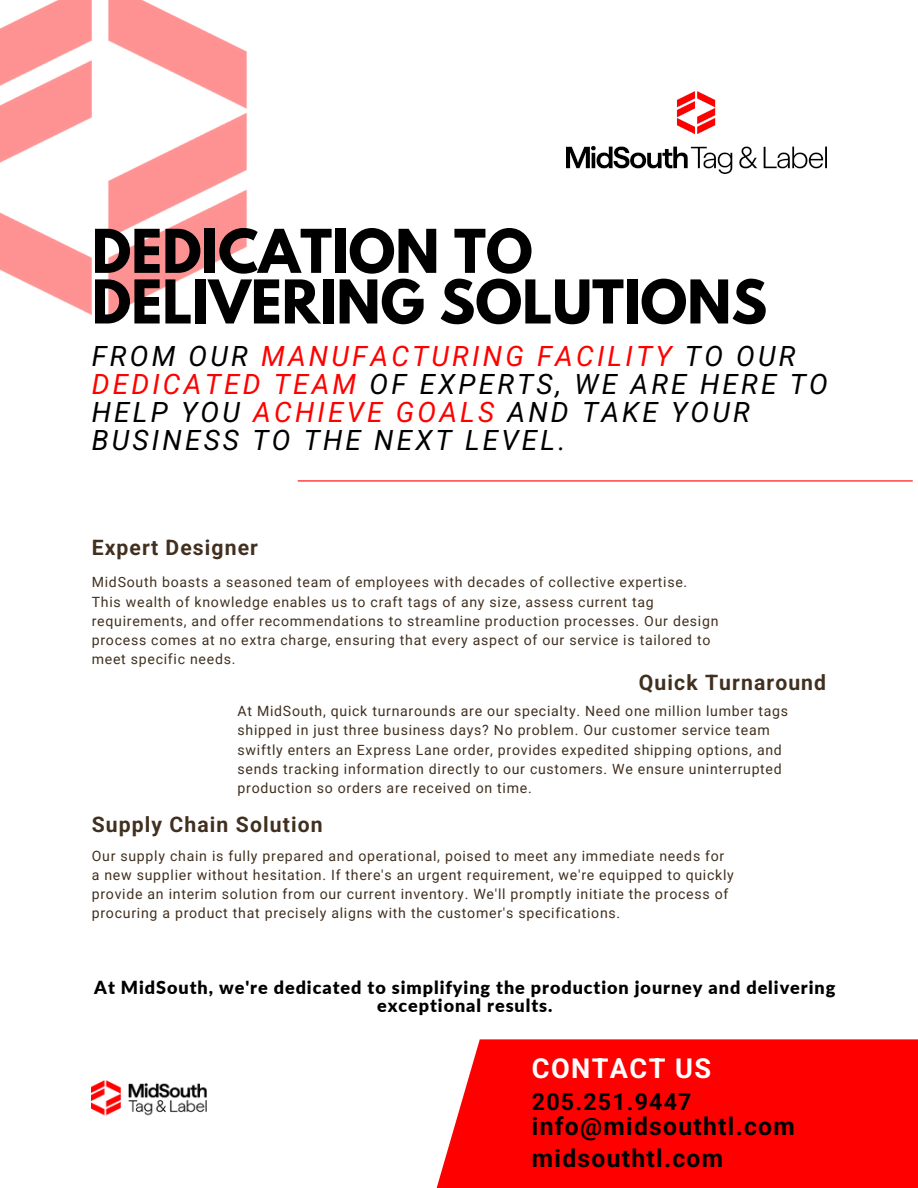
<style>
.page{position:relative;width:918px;height:1188px;background:#fff}
.page>*{position:absolute;margin:0;border:0;box-sizing:border-box;transform-origin:0 0}
.t1{font:700 53.4px/50.7px "League Spartan";color:#000}
.t2{font:italic 27.9px/28.2px "Roboto";letter-spacing:.12em;color:#000}
.t3{font:700 27.15px "Roboto";letter-spacing:.05em;color:#fff}
.t4{font:700 24.75px "Roboto";letter-spacing:.05em;color:#000}
.t5{font:700 23.25px "Roboto";letter-spacing:.05em;color:#000}
.t6{font:700 21.15px "Roboto";letter-spacing:.05em;color:#41301f}
.t7{font:900 18px/18px "Lato";letter-spacing:.05em;color:#000;text-align:center}
.t8{font:14.1px/19.2px "Roboto";letter-spacing:.05em;color:#41301f}
.s1{color:#f00}
</style>
<div class="page">
<hr style="left:298px;top:480px;width:615px;height:1px;background:#fe0000">
<img style="left:566px;top:92px;width:260px;height:82px">
<img style="left:0;top:0;width:247px;height:315px">
<div style="left:407px;top:1039px;width:511px;height:149px;background:#f00"></div>
<img style="left:92px;top:1080px;width:115px;height:36px">
<h1 class="t1" style="left:92px;top:233px;width:677px">DEDICATION TO<br>DELIVERING SOLUTIONS</h1>
<p class="t2" style="left:92px;top:342px;width:737px">FROM OUR <span class="s1">MANUFACTURING FACILITY</span> TO OUR <span class="s1">DEDICATED TEAM</span> OF EXPERTS, WE ARE HERE TO HELP YOU <span class="s1">ACHIEVE GOALS</span> AND TAKE YOUR BUSINESS TO THE NEXT LEVEL.</p>
<p class="t6" style="left:92px;top:535px;width:168px">Expert Designer</p>
<h5 class="t8" style="left:92px;top:573px;width:628px">MidSouth boasts a seasoned team of employees with decades of collective expertise.<br>This wealth of knowledge enables us to craft tags of any size, assess current tag requirements, and offer recommendations to streamline production processes. Our design process comes at no extra charge, ensuring that every aspect of our service is tailored to meet specific needs.</h5>
<p class="t6" style="left:639px;top:671px;width:189px">Quick Turnaround</p>
<h5 class="t8" style="left:238px;top:702px;width:552px">At MidSouth, quick turnarounds are our specialty. Need one million lumber tags shipped in just three business days? No problem. Our customer service team swiftly enters an Express Lane order, provides expedited shipping options, and sends tracking information directly to our customers. We ensure uninterrupted production so orders are received on time.</h5>
<p class="t6" style="left:92px;top:813px;width:232px">Supply Chain Solution</p>
<h5 class="t8" style="left:92px;top:846px;width:644px">Our supply chain is fully prepared and operational, poised to meet any immediate needs for a new supplier without hesitation. If there's an urgent requirement, we're equipped to quickly provide an interim solution from our current inventory. We'll promptly initiate the process of procuring a product that precisely aligns with the customer's specifications.</h5>
<h4 class="t7" style="left:94px;top:978px;width:743px">At MidSouth, we're dedicated to simplifying the production journey and delivering exceptional results.</h4>
<h6 class="t3" style="left:532px;top:1053px;width:181px">CONTACT US</h6>
<p class="t5" style="left:532px;top:1089px;width:161px">205.251.9447</p>
<h2 class="t4" style="left:532px;top:1112px;width:264px">info@midsouthtl.com</h2>
<h4 class="t4" style="left:532px;top:1144px;width:193px">midsouthtl.com</h4>
</div>
